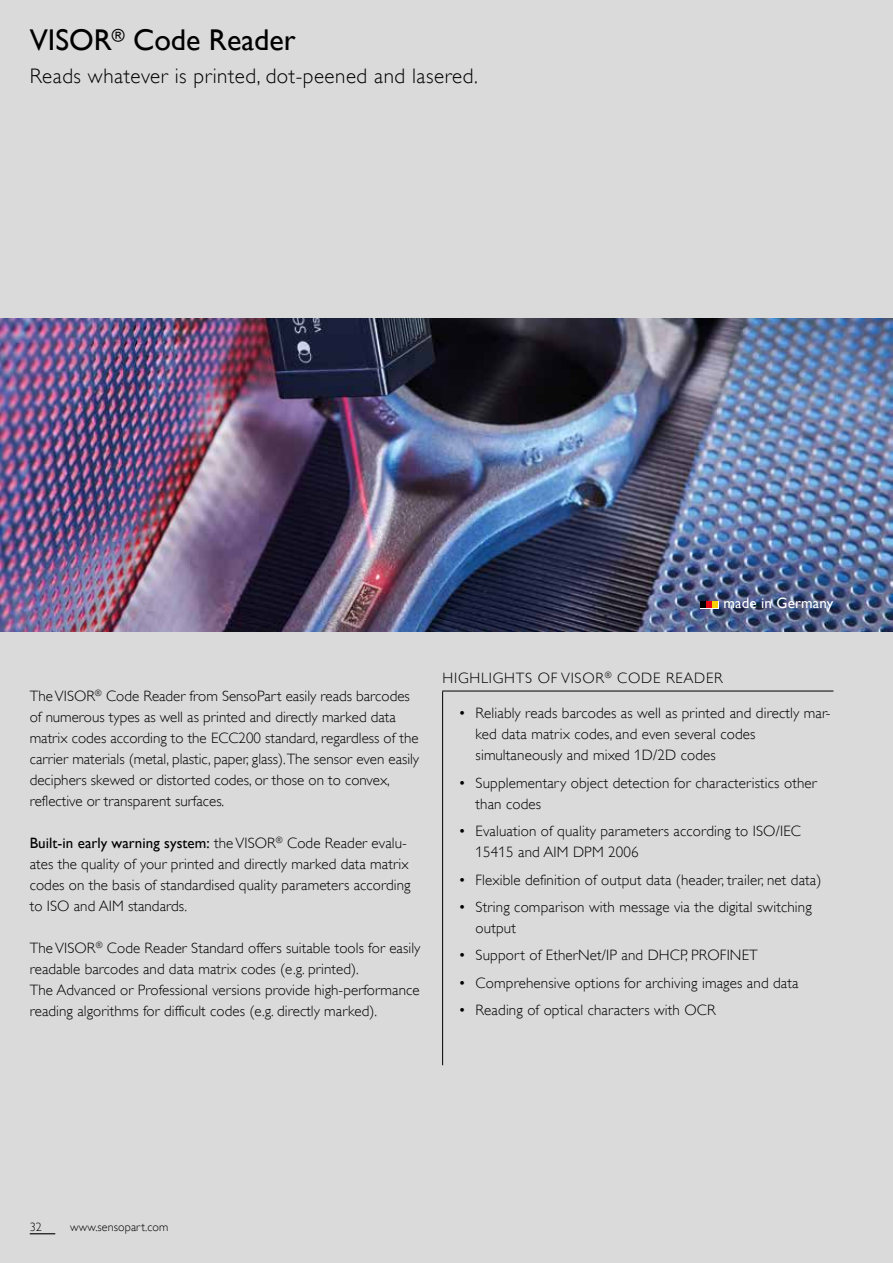
<style>
.page{position:relative;width:893px;height:1263px;background:#dadada}
.page>*{position:absolute;margin:0;border:0;box-sizing:border-box;transform-origin:0 0}
.t1{font:30px "Gill Alt One";color:#000}
.t2{font:300 21px "Gill Alt One";letter-spacing:.025em;color:#000}
.t3{font:300 15px/21px "Gill Alt One";letter-spacing:.005em;color:#000}
.t4{font:300 15px "Gill Alt One";letter-spacing:.05em;color:#000}
.t5{font:15px "Gill Alt One";letter-spacing:.01em;color:#fff}
.t6{font:300 12px "Gill Alt One";letter-spacing:.01em;color:#000}
.s1{font-weight:400}
</style>
<div class="page">
<svg style="left:30px;top:1233px;width:25px;height:1px"></svg>
<hr style="left:442px;top:691px;width:1px;height:374px;background:#000">
<hr style="left:442px;top:691px;width:391px;height:1px;background:#000">
<img style="left:0;top:319px;width:893px;height:312px">
<svg style="left:712px;top:601px;width:7px;height:7px"></svg>
<div style="left:700px;top:601px;width:6px;height:7px;background:#000"></div>
<div style="left:706px;top:601px;width:6px;height:7px;background:#e30613"></div>
<svg style="left:712px;top:602px;width:6px;height:6px"></svg>
<h1 class="t1" style="left:30px;top:23px;width:268px">VISOR<sup>®</sup> Code Reader</h1>
<h2 class="t2" style="left:30px;top:64px;width:449px">Reads whatever is printed, dot-peened and lasered.</h2>
<p class="t5" style="left:723px;top:594px;width:111px">made in Germany</p>
<p class="t3" style="left:30px;top:686px;width:391px">The VISOR<sup>®</sup> Code Reader from SensoPart easily reads barcodes of numerous types as well as printed and directly marked data matrix codes according to the ECC200 standard, regardless of the carrier materials (metal, plastic, paper, glass).The sensor even easily deciphers skewed or distorted codes, or those on to convex, reflective or transparent surfaces.</p>
<p class="t3" style="left:30px;top:833px;width:382px"><span class="s1">Built-in early warning system:</span> the VISOR<sup>®</sup> Code Reader evalu&shy;ates the quality of your printed and directly marked data matrix codes on the basis of standardised quality parameters according to ISO and AIM standards.</p>
<p class="t3" style="left:30px;top:938px;width:392px">The VISOR<sup>®</sup> Code Reader Standard offers suitable tools for easily readable barcodes and data matrix codes (e.g. printed).<br>The Advanced or Professional versions provide high-performance reading algorithms for difficult codes (e.g. directly marked).</p>
<p class="t4" style="left:443px;top:669px;width:282px">HIGHLIGHTS OF VISOR<sup>®</sup> CODE READER</p>
<p class="t3" style="left:476px;top:703px;width:357px;text-indent:-17px">• Reliably reads barcodes as well as printed and directly mar&shy;ked data matrix codes, and even several codes simultaneously and mixed 1D/2D codes</p>
<p class="t3" style="left:476px;top:772px;width:343px;text-indent:-17px">• Supplementary object detection for characteristics other than codes</p>
<p class="t3" style="left:476px;top:820px;width:327px;text-indent:-17px">• Evaluation of quality parameters according to ISO/IEC<br>15415 and AIM DPM 2006</p>
<p class="t3" style="left:459px;top:869px;width:364px">• Flexible definition of output data (header, trailer, net data)</p>
<p class="t3" style="left:476px;top:896px;width:338px;text-indent:-17px">• String comparison with message via the digital switching output</p>
<p class="t3" style="left:459px;top:945px;width:301px">• Support of EtherNet/IP and DHCP, PROFINET</p>
<p class="t3" style="left:459px;top:972px;width:341px">• Comprehensive options for archiving images and data</p>
<p class="t3" style="left:459px;top:999px;width:259px">• Reading of optical characters with OCR</p>
<p class="t6" style="left:30px;top:1220px;width:14px">32</p>
<p class="t6" style="left:70px;top:1220px;width:100px">www.sensopart.com</p>
</div>
